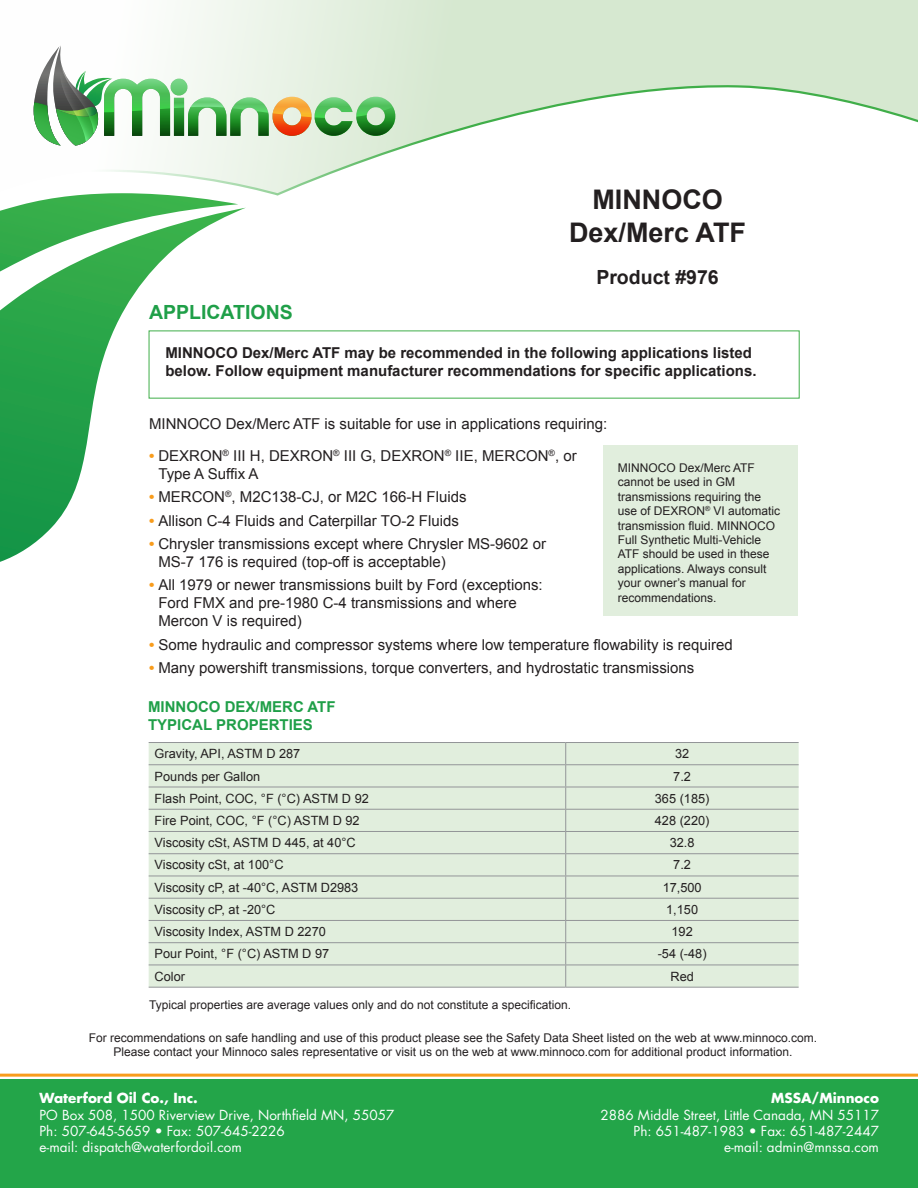
<style>
.page{position:relative;width:918px;height:1188px;background:#fff}
.page>*{position:absolute;margin:0;border:0;box-sizing:border-box;transform-origin:0 0}
.t1{font:700 27px/33px "Arial";color:#231f20;text-align:center}
.t2{font:700 19.5px "Arial";color:#1f9f48}
.t3{font:700 19.5px "Arial";color:#231f20}
.t4{font:15px/18px "Arial";color:#231f20}
.t5{font:700 15px/18px "Arial";color:#231f20}
.t6{font:700 15px/18px "Arial";color:#1f9f48}
.t7{font:13.5px/16.2px "Futura";color:#fff;text-align:right}
.t8{font:700 13.5px "Futura";color:#fff}
.t9{font:12.75px "Arial";color:#231f20}
.t10{font:12px/14.4px "Arial";color:#231f20;text-align:center}
.s1{font-weight:700;color:#f89c1c}
</style>
<div class="page">
<div style="left:0;top:1079px;width:918px;height:109px;background:#23a549"></div>
<hr style="left:0;top:1074px;width:918px;height:3px;background:#f89c1c">
<svg style="left:107px;top:0;width:811px;height:208px"></svg>
<svg style="left:33px;top:45px;width:362px;height:101px"></svg>
<svg style="left:0;top:208px;width:246px;height:354px"></svg>
<svg style="left:0;top:193px;width:238px;height:79px"></svg>
<div style="left:149px;top:743px;width:650px;height:244px;background:#e1eedd"></div>
<hr style="left:149px;top:742px;width:417px;height:1px;background:#939598">
<hr style="left:566px;top:742px;width:233px;height:1px;background:#939598">
<hr style="left:149px;top:764px;width:417px;height:1px;background:#939598">
<hr style="left:566px;top:764px;width:233px;height:1px;background:#939598">
<hr style="left:149px;top:787px;width:417px;height:1px;background:#939598">
<hr style="left:566px;top:787px;width:233px;height:1px;background:#939598">
<hr style="left:149px;top:809px;width:417px;height:1px;background:#939598">
<hr style="left:566px;top:809px;width:233px;height:1px;background:#939598">
<hr style="left:149px;top:831px;width:417px;height:1px;background:#939598">
<hr style="left:566px;top:831px;width:233px;height:1px;background:#939598">
<hr style="left:149px;top:853px;width:417px;height:1px;background:#939598">
<hr style="left:566px;top:853px;width:233px;height:1px;background:#939598">
<hr style="left:149px;top:876px;width:417px;height:1px;background:#939598">
<hr style="left:566px;top:876px;width:233px;height:1px;background:#939598">
<hr style="left:149px;top:898px;width:417px;height:1px;background:#939598">
<hr style="left:566px;top:898px;width:233px;height:1px;background:#939598">
<hr style="left:149px;top:920px;width:417px;height:1px;background:#939598">
<hr style="left:566px;top:920px;width:233px;height:1px;background:#939598">
<hr style="left:149px;top:942px;width:417px;height:1px;background:#939598">
<hr style="left:566px;top:942px;width:233px;height:1px;background:#939598">
<hr style="left:149px;top:965px;width:417px;height:1px;background:#939598">
<hr style="left:566px;top:965px;width:233px;height:1px;background:#939598">
<svg style="left:565px;top:743px;width:1px;height:244px"></svg>
<hr style="left:149px;top:987px;width:417px;height:1px;background:#939598">
<hr style="left:566px;top:987px;width:233px;height:1px;background:#939598">
<div style="left:604px;top:445px;width:194px;height:171px;background:#e1eedd"></div>
<h1 class="t1" style="left:569px;top:184px;width:179px">MINNOCO<br>Dex/Merc ATF</h1>
<h2 class="t2" style="left:149px;top:299px;width:145px">APPLICATIONS</h2>
<h2 class="t3" style="left:596px;top:264px;width:124px">Product #976</h2>
<p class="t5" style="left:165px;top:344px;width:593px">MINNOCO Dex/Merc ATF may be recommended in the following applications listed below. Follow equipment manufacturer recommendations for specific applications.</p>
<p class="t4" style="left:149px;top:415px;width:460px">MINNOCO Dex/Merc ATF is suitable for use in applications requiring:</p>
<p class="t4" style="left:158px;top:447px;width:420px;text-indent:-9px"><span class="s1">•</span> DEXRON<sup>®</sup> III H, DEXRON<sup>®</sup> III G, DEXRON<sup>®</sup> IIE, MERCON<sup>®</sup>, or<br>Type A Suffix A</p>
<p class="t4" style="left:149px;top:488px;width:319px"><span class="s1">•</span> MERCON<sup>®</sup>, M2C138-CJ, or M2C 166-H Fluids</p>
<p class="t4" style="left:149px;top:512px;width:311px"><span class="s1">•</span> Allison C-4 Fluids and Caterpillar TO-2 Fluids</p>
<p class="t4" style="left:158px;top:535px;width:389px;text-indent:-9px"><span class="s1">•</span> Chrysler transmissions except where Chrysler MS-9602 or<br>MS-7 176 is required (top-off is acceptable)</p>
<p class="t4" style="left:158px;top:576px;width:386px;text-indent:-9px"><span class="s1">•</span> All 1979 or newer transmissions built by Ford (exceptions:<br>Ford FMX and pre-1980 C-4 transmissions and where<br>Mercon V is required)</p>
<p class="t4" style="left:149px;top:636px;width:585px"><span class="s1">•</span> Some hydraulic and compressor systems where low temperature flowability is required</p>
<p class="t4" style="left:149px;top:659px;width:547px"><span class="s1">•</span> Many powershift transmissions, torque converters, and hydrostatic transmissions</p>
<p class="t10" style="left:618px;top:461px;width:164px;text-align:left">MINNOCO Dex/Merc ATF cannot be used in GM transmissions requiring the use of DEXRON<sup>®</sup> VI automatic transmission fluid. MINNOCO<br>Full Synthetic Multi-Vehicle<br>ATF should be used in these applications. Always consult your owner’s manual for recommendations.</p>
<p class="t6" style="left:148px;top:698px;width:189px">MINNOCO DEX/MERC ATF<br>TYPICAL PROPERTIES</p>
<p class="t9" style="left:155px;top:745px;width:147px">Gravity, API, ASTM D 287</p>
<p class="t9" style="left:675px;top:745px;width:16px">32</p>
<p class="t9" style="left:155px;top:768px;width:107px">Pounds per Gallon</p>
<p class="t9" style="left:673px;top:768px;width:19px">7.2</p>
<p class="t9" style="left:155px;top:790px;width:216px">Flash Point, COC, °F (°C) ASTM D 92</p>
<p class="t9" style="left:655px;top:790px;width:56px">365 (185)</p>
<p class="t9" style="left:155px;top:812px;width:207px">Fire Point, COC, °F (°C) ASTM D 92</p>
<p class="t9" style="left:655px;top:812px;width:56px">428 (220)</p>
<p class="t9" style="left:155px;top:834px;width:203px">Viscosity cSt, ASTM D 445, at 40°C</p>
<p class="t9" style="left:670px;top:834px;width:26px">32.8</p>
<p class="t9" style="left:155px;top:857px;width:130px">Viscosity cSt, at 100°C</p>
<p class="t9" style="left:673px;top:857px;width:19px">7.2</p>
<p class="t9" style="left:155px;top:879px;width:205px">Viscosity cP, at -40°C, ASTM D2983</p>
<p class="t9" style="left:663px;top:879px;width:40px">17,500</p>
<p class="t9" style="left:155px;top:901px;width:122px">Viscosity cP, at -20°C</p>
<p class="t9" style="left:666px;top:901px;width:33px">1,150</p>
<p class="t9" style="left:155px;top:923px;width:173px">Viscosity Index, ASTM D 2270</p>
<p class="t9" style="left:672px;top:923px;width:23px">192</p>
<p class="t9" style="left:155px;top:946px;width:176px">Pour Point, °F (°C) ASTM D 97</p>
<p class="t9" style="left:658px;top:946px;width:50px">-54 (-48)</p>
<p class="t9" style="left:155px;top:968px;width:32px">Color</p>
<p class="t9" style="left:670px;top:968px;width:25px">Red</p>
<p class="t10" style="left:149px;top:997px;width:424px">Typical properties are average values only and do not constitute a specification.</p>
<p class="t10" style="left:89px;top:1031px;width:730px">For recommendations on safe handling and use of this product please see the Safety Data Sheet listed on the web at www.minnoco.com.<br>Please contact your Minnoco sales representative or visit us on the web at www.minnoco.com for additional product information.</p>
<p class="t8" style="left:40px;top:1089px;width:160px">Waterford Oil Co., Inc.</p>
<p class="t7" style="left:40px;top:1106px;width:356px;text-align:left">PO Box 508, 1500 Riverview Drive, Northfield MN, 55057<br>Ph: 507-645-5659 • Fax: 507-645-2226<br>e-mail: dispatch@waterfordoil.com</p>
<p class="t8" style="left:771px;top:1089px;width:109px">MSSA/Minnoco</p>
<p class="t7" style="left:601px;top:1106px;width:280px">2886 Middle Street, Little Canada, MN 55117<br>Ph: 651-487-1983 • Fax: 651-487-2447 e-mail: admin@mnssa.com</p>
</div>
